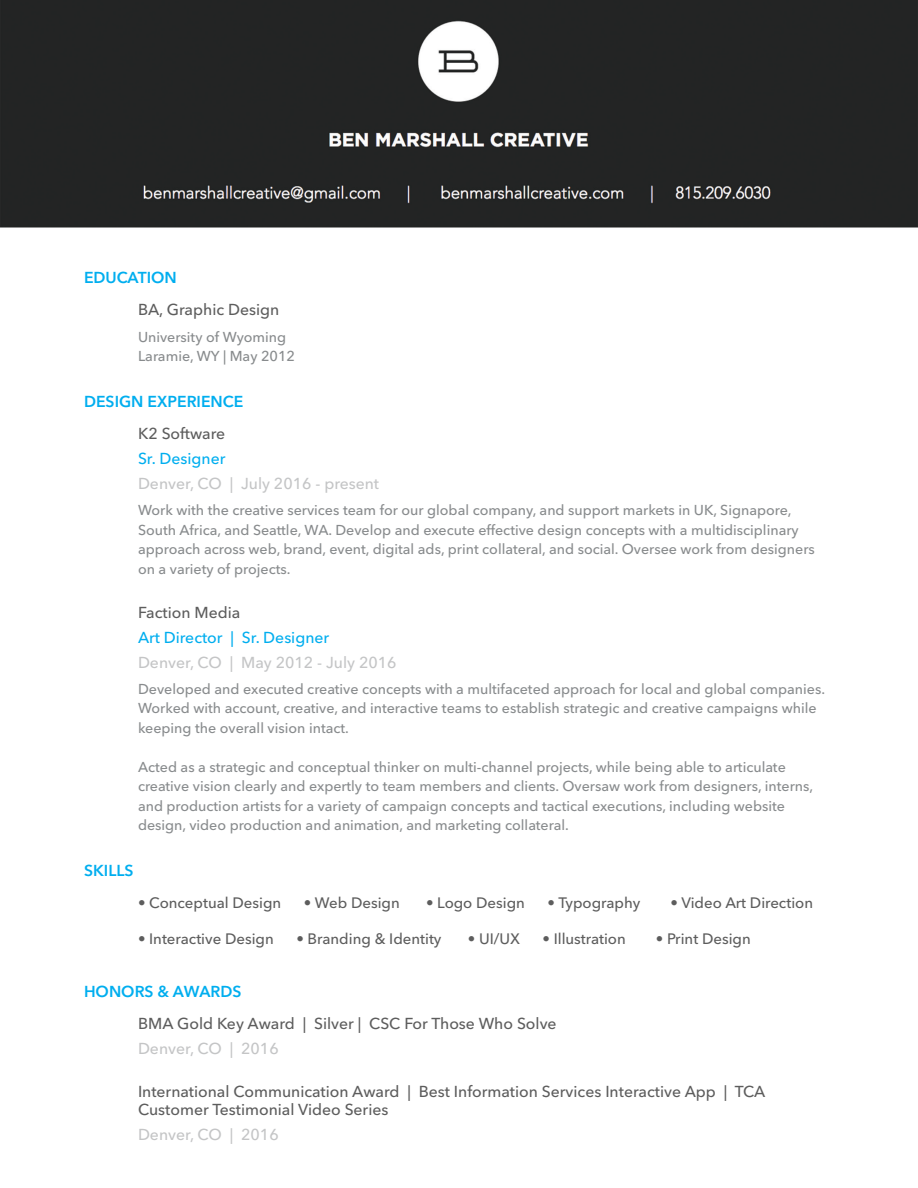
<style>
.page{position:relative;width:918px;height:1188px;background:#fff}
.page>*{position:absolute;margin:0;border:0;box-sizing:border-box;transform-origin:0 0}
.t1{font:500 15.75px/18px "Avenir Next LT Pro";color:#5d5d5d}
.t2{font:500 15.75px "Avenir Next LT Pro";color:#c4c5c6}
.t3{font:600 15.75px "Avenir Next LT Pro";color:#00aeef}
.t4{font:500 15.75px "Avenir Next LT Pro";color:#00aeef}
.t5{font:500 15px "Avenir Next LT Pro";color:#5d5d5d}
.Body{font:500 14.25px/19.5px "Avenir Next LT Pro";color:#888b8d}
</style>
<div class="page">
<div style="left:0;top:0;width:918px;height:228px;background:#232424"></div>
<h1 class="t3" style="left:84px;top:268px;width:94px">EDUCATION</h1>
<h2 class="t1" style="left:138px;top:301px;width:143px">BA, Graphic Design</h2>
<p class="Body" style="left:138px;top:327px;width:150px">University of Wyoming</p>
<p class="Body" style="left:138px;top:346px;width:159px">Laramie, WY | May 2012</p>
<h1 class="t3" style="left:84px;top:392px;width:161px">DESIGN EXPERIENCE</h1>
<h2 class="t1" style="left:138px;top:424px;width:89px">K2 Software</h2>
<h3 class="t4" style="left:138px;top:449px;width:89px">Sr. Designer</h3>
<h4 class="t2" style="left:138px;top:474px;width:243px">Denver, CO | July 2016 - present</h4>
<p class="Body" style="left:138px;top:500px;width:678px">Work with the creative services team for our global company, and support markets in UK, Signapore, South Africa, and Seattle, WA. Develop and execute effective design concepts with a multidisciplinary approach across web, brand, event, digital ads, print collateral, and social. Oversee work from designers on a variety of projects.</p>
<h2 class="t1" style="left:138px;top:603px;width:104px">Faction Media</h2>
<h3 class="t4" style="left:138px;top:628px;width:193px">Art Director | Sr. Designer</h3>
<h4 class="t2" style="left:138px;top:653px;width:260px">Denver, CO | May 2012 - July 2016</h4>
<p class="Body" style="left:138px;top:679px;width:689px">Developed and executed creative concepts with a multifaceted approach for local and global companies.<br>Worked with account, creative, and interactive teams to establish strategic and creative campaigns while keeping the overall vision intact.</p>
<p class="Body" style="left:138px;top:757px;width:677px">Acted as a strategic and conceptual thinker on multi-channel projects, while being able to articulate creative vision clearly and expertly to team members and clients. Oversaw work from designers, interns, and production artists for a variety of campaign concepts and tactical executions, including website design, video production and animation, and marketing collateral.</p>
<h1 class="t3" style="left:84px;top:861px;width:51px">SKILLS</h1>
<h2 class="t5" style="left:138px;top:894px;width:145px">• Conceptual Design</h2>
<h2 class="t5" style="left:304px;top:894px;width:97px">• Web Design</h2>
<h2 class="t5" style="left:426px;top:894px;width:100px">• Logo Design</h2>
<h2 class="t5" style="left:547px;top:894px;width:94px">• Typography</h2>
<h2 class="t5" style="left:670px;top:894px;width:144px">• Video Art Direction</h2>
<h2 class="t5" style="left:138px;top:930px;width:137px">• Interactive Design</h2>
<h2 class="t5" style="left:296px;top:930px;width:147px">• Branding &amp; Identity</h2>
<h2 class="t5" style="left:468px;top:930px;width:54px">• UI/UX</h2>
<h2 class="t5" style="left:542px;top:930px;width:85px">• Illustration</h2>
<h2 class="t5" style="left:656px;top:930px;width:96px">• Print Design</h2>
<h1 class="t3" style="left:84px;top:982px;width:159px">HONORS &amp; AWARDS</h1>
<h2 class="t1" style="left:138px;top:1014px;width:420px">BMA Gold Key Award | Silver | CSC For Those Who Solve</h2>
<h4 class="t2" style="left:138px;top:1039px;width:142px">Denver, CO | 2016</h4>
<h2 class="t1" style="left:138px;top:1082px;width:629px">International Communication Award | Best Information Services Interactive App | TCA<br>Customer Testimonial Video Series</h2>
<h2 class="t2" style="left:138px;top:1125px;width:142px">Denver, CO | 2016</h2>
</div>
